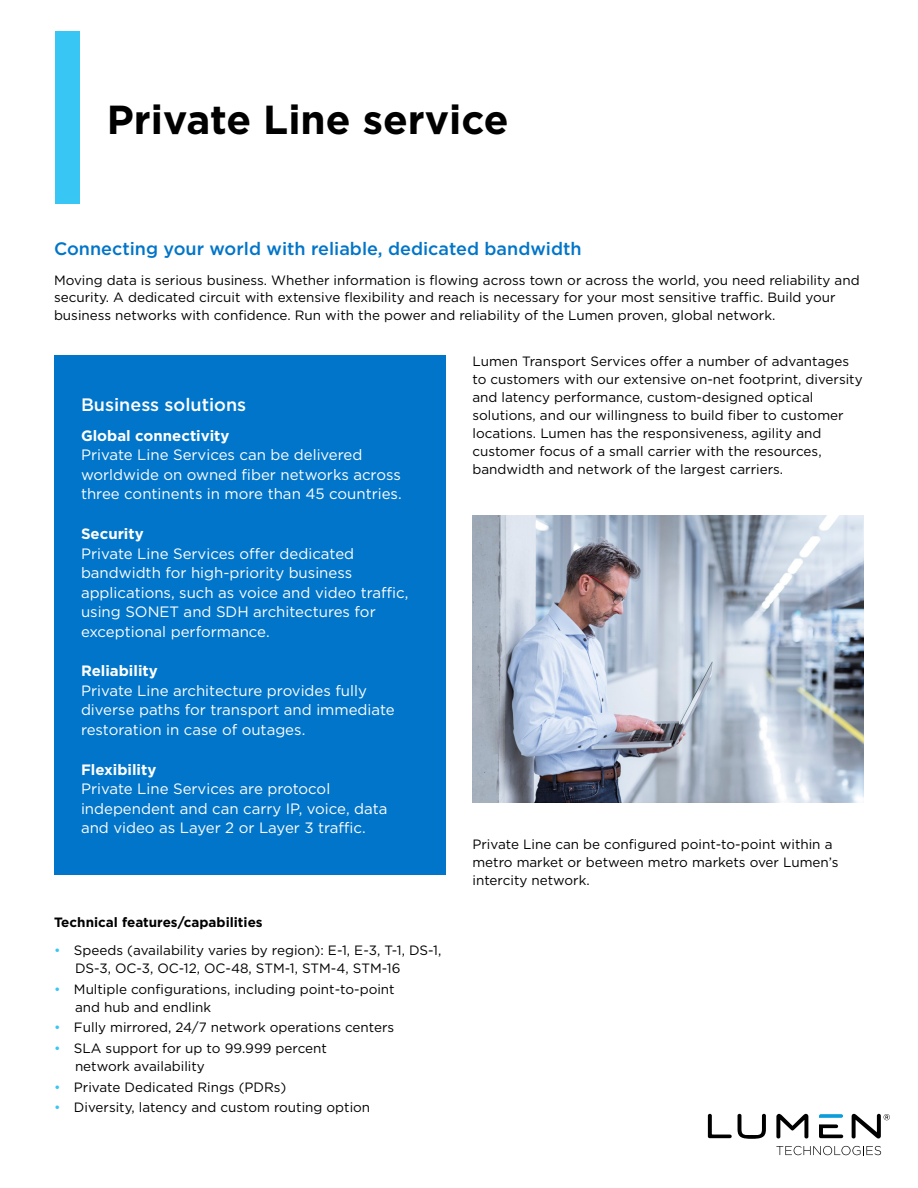
<style>
.page{position:relative;width:918px;height:1188px;background:#fff}
.page>*{position:absolute;margin:0;border:0;box-sizing:border-box;transform-origin:0 0}
.t1{font:700 40.5px "Gotham";color:#000}
.Body_Copy_-_1_Column{font:500 18px "Gotham";color:#0075c9}
.Heading_-_Call_Out_B{font:500 18px "Gotham";color:#fff}
.Body_Copy_-_Call_Out{font:15px/19.5px "Gotham";color:#fff}
.Heading_-_Sub_Call_O{font:700 15px "Gotham";color:#fff}
.Body_Copy_-_1_Column-2{font:13.5px/18px "Gotham";color:#000}
.Heading_-_Sub{font:700 13.5px "Gotham";color:#000}
.s1{color:#38c6f4}
</style>
<div class="page">
<div style="left:55px;top:31px;width:25px;height:173px;background:#38c6f4"></div>
<svg style="left:708px;top:1114px;width:24px;height:24px"></svg>
<svg style="left:738px;top:1114px;width:28px;height:25px"></svg>
<svg style="left:776px;top:1114px;width:32px;height:24px"></svg>
<svg style="left:819px;top:1114px;width:24px;height:4px"></svg>
<svg style="left:819px;top:1124px;width:24px;height:14px"></svg>
<svg style="left:852px;top:1114px;width:38px;height:24px"></svg>
<svg style="left:776px;top:1146px;width:105px;height:9px"></svg>
<div style="left:54px;top:355px;width:392px;height:520px;background:#0075c9"></div>
<img style="left:472px;top:515px;width:392px;height:287px">
<p class="t1" style="left:107px;top:93px;width:403px">Private Line service</p>
<p class="Body_Copy_-_1_Column" style="left:54px;top:237px;width:529px">Connecting your world with reliable, dedicated bandwidth</p>
<p class="Body_Copy_-_1_Column-2" style="left:54px;top:272px;width:807px;line-height:16.5px">Moving data is serious business. Whether information is flowing across town or across the world, you need reliability and security. A dedicated circuit with extensive flexibility and reach is necessary for your most sensitive traffic. Build your</p>
<p class="Body_Copy_-_1_Column-2" style="left:54px;top:306px;width:723px">business networks with confidence. Run with the power and reliability of the Lumen proven, global network.</p>
<p class="Heading_-_Call_Out_B" style="left:81px;top:393px;width:167px">Business solutions</p>
<p class="Heading_-_Sub_Call_O" style="left:81px;top:426px;width:150px">Global connectivity</p>
<p class="Body_Copy_-_Call_Out" style="left:81px;top:445px;width:322px">Private Line Services can be delivered worldwide on owned fiber networks across three continents in more than 45 countries.</p>
<p class="Heading_-_Sub_Call_O" style="left:81px;top:524px;width:64px">Security</p>
<p class="Body_Copy_-_Call_Out" style="left:81px;top:543px;width:329px">Private Line Services offer dedicated bandwidth for high-priority business applications, such as voice and video traffic, using SONET and SDH architectures for exceptional performance.</p>
<p class="Heading_-_Sub_Call_O" style="left:81px;top:661px;width:78px">Reliability</p>
<p class="Body_Copy_-_Call_Out" style="left:81px;top:681px;width:315px">Private Line architecture provides fully diverse paths for transport and immediate restoration in case of outages.</p>
<p class="Heading_-_Sub_Call_O" style="left:81px;top:759px;width:77px">Flexibility</p>
<p class="Body_Copy_-_Call_Out" style="left:81px;top:779px;width:308px">Private Line Services are protocol independent and can carry IP, voice, data and video as Layer 2 or Layer 3 traffic.</p>
<p class="Heading_-_Sub" style="left:54px;top:913px;width:210px">Technical features/capabilities</p>
<p class="Body_Copy_-_1_Column-2" style="left:75px;top:941px;width:368px;text-indent:-21px"><span class="s1">•</span> Speeds (availability varies by region): E-1, E-3, T-1, DS-1,<br>DS-3, OC-3, OC-12, OC-48, STM-1, STM-4, STM-16</p>
<p class="Body_Copy_-_1_Column-2" style="left:75px;top:980px;width:321px;text-indent:-21px"><span class="s1">•</span> Multiple configurations, including point-to-point and hub and endlink</p>
<p class="Body_Copy_-_1_Column-2" style="left:54px;top:1018px;width:342px"><span class="s1">•</span> Fully mirrored, 24/7 network operations centers</p>
<p class="Body_Copy_-_1_Column-2" style="left:75px;top:1039px;width:253px;text-indent:-21px"><span class="s1">•</span> SLA support for up to 99.999 percent network availability</p>
<p class="Body_Copy_-_1_Column-2" style="left:54px;top:1078px;width:234px"><span class="s1">•</span> Private Dedicated Rings (PDRs)</p>
<p class="Body_Copy_-_1_Column-2" style="left:54px;top:1098px;width:318px"><span class="s1">•</span> Diversity, latency and custom routing option</p>
<p class="Body_Copy_-_1_Column-2" style="left:472px;top:352px;width:392px">Lumen Transport Services offer a number of advantages to customers with our extensive on-net footprint, diversity and latency performance, custom-designed optical solutions, and our willingness to build fiber to customer locations. Lumen has the responsiveness, agility and customer focus of a small carrier with the resources, bandwidth and network of the largest carriers.</p>
<p class="Body_Copy_-_1_Column-2" style="left:472px;top:835px;width:367px">Private Line can be configured point-to-point within a metro market or between metro markets over Lumen’s intercity network.</p>
</div>
